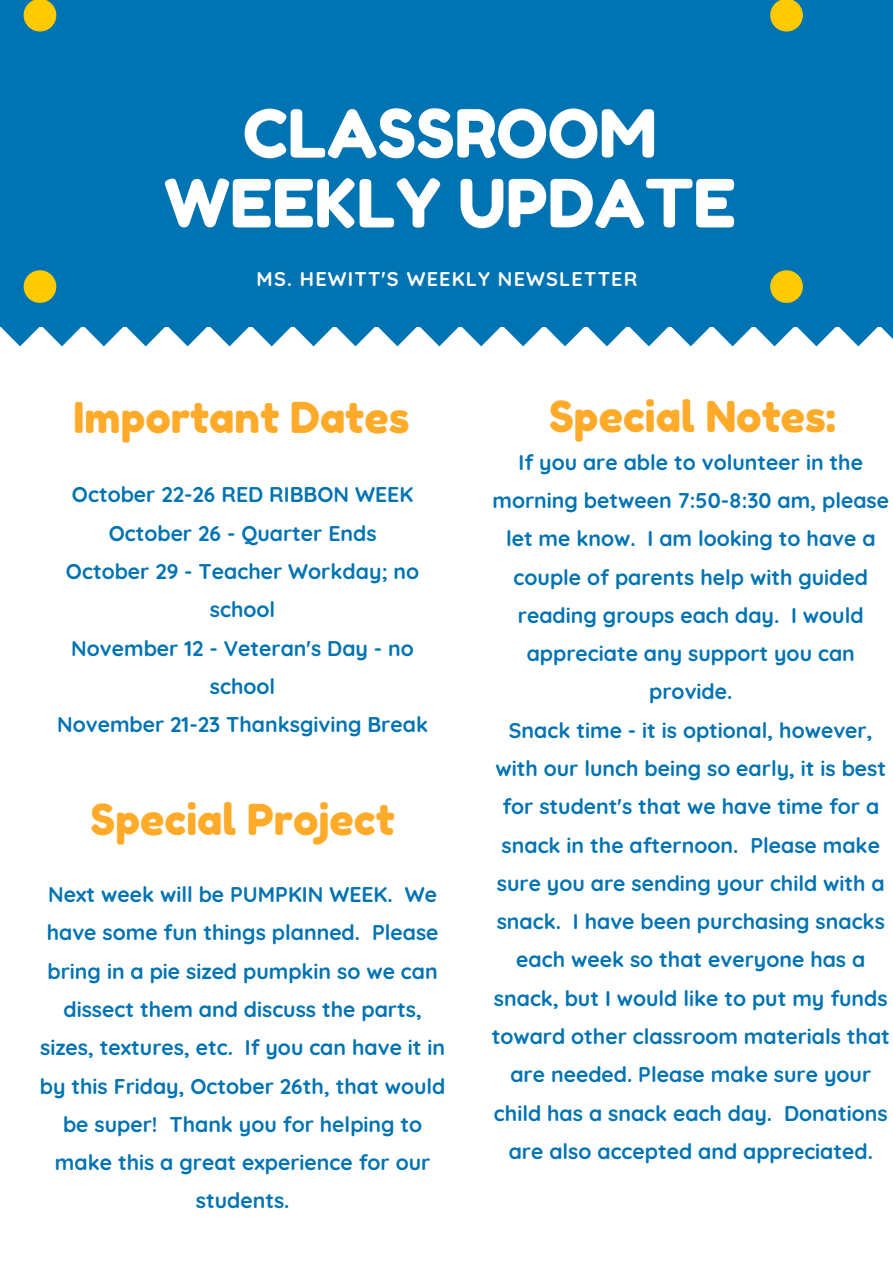
<style>
.page{position:relative;width:893px;height:1263px;background:#fff}
.page>*{position:absolute;margin:0;border:0;box-sizing:border-box;transform-origin:0 0}
.t1{font:66.3px/69.8px "Fredoka One";color:#fff;text-align:center}
.t2{font:42.45px "Fredoka One";color:#ffaa29}
.t3{font:700 21.3px/38.2px "Quicksand";color:#0073b3;text-align:center}
.t4{font:700 19.8px "Quicksand";letter-spacing:.06em;color:#fff}
</style>
<div class="page">
<div style="left:0;top:0;width:893px;height:327px;background:#0073b3"></div>
<svg style="left:24px;top:0;width:32px;height:32px"></svg>
<svg style="left:24px;top:270px;width:32px;height:33px"></svg>
<svg style="left:770px;top:270px;width:33px;height:33px"></svg>
<svg style="left:770px;top:0;width:33px;height:32px"></svg>
<svg style="left:1px;top:327px;width:892px;height:19px"></svg>
<h1 class="t1" style="left:164px;top:98px;width:573px">CLASSROOM<br>WEEKLY UPDATE</h1>
<p class="t4" style="left:257px;top:266px;width:382px">MS. HEWITT'S WEEKLY NEWSLETTER</p>
<h2 class="t2" style="left:74px;top:391px;width:337px">Important Dates</h2>
<h2 class="t2" style="left:549px;top:390px;width:288px">Special Notes:</h2>
<p class="t3" style="left:57px;top:475px;width:372px">October 22-26 RED RIBBON WEEK<br>October 26 - Quarter Ends<br>October 29 - Teacher Workday; no school<br>November 12 - Veteran's Day - no school<br>November 21-23 Thanksgiving Break</p>
<h2 class="t2" style="left:91px;top:793px;width:306px">Special Project</h2>
<p class="t3" style="left:40px;top:875px;width:407px">Next week will be PUMPKIN WEEK. We have some fun things planned. Please bring in a pie sized pumpkin so we can dissect them and discuss the parts, sizes, textures, etc. If you can have it in by this Friday, October 26th, that would be super! Thank you for helping to make this a great experience for our students.</p>
<p class="t3" style="left:492px;top:443px;width:400px">If you are able to volunteer in the morning between 7:50-8:30 am, please let me know. I am looking to have a couple of parents help with guided reading groups each day. I would appreciate any support you can provide.<br>Snack time - it is optional, however, with our lunch being so early, it is best for student's that we have time for a snack in the afternoon. Please make sure you are sending your child with a snack. I have been purchasing snacks each week so that everyone has a snack, but I would like to put my funds toward other classroom materials that are needed. Please make sure your child has a snack each day. Donations are also accepted and appreciated.</p>
</div>
